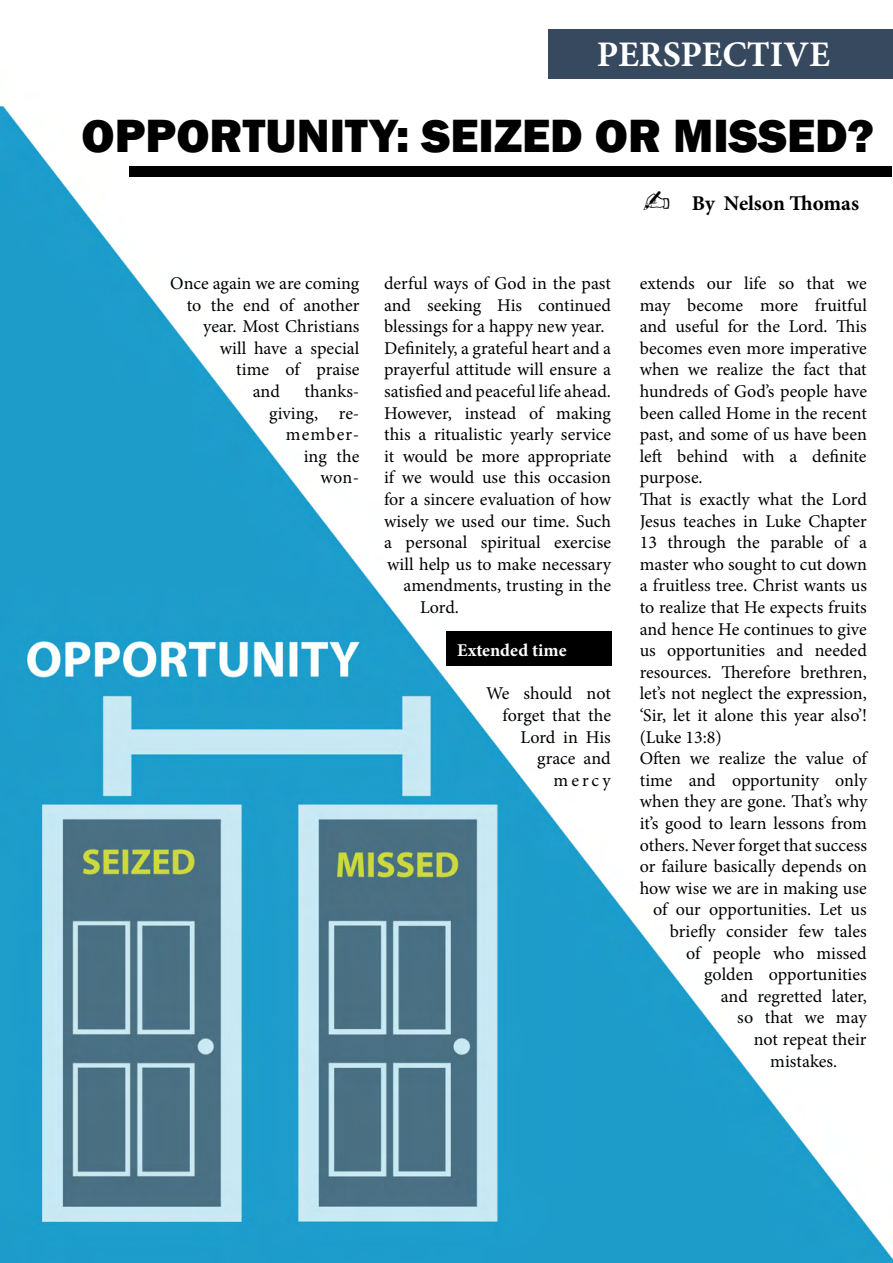
<style>
.page{position:relative;width:893px;height:1263px;background:#fff}
.page>*{position:absolute;margin:0;border:0;box-sizing:border-box;transform-origin:0 0}
.t1{font:800 48px "Franklin Gothic";color:#000}
.t2{font:700 36px "Minion Pro";color:#fff}
.t3{font:33px "MS Gothic";color:#000}
.t4{font:700 21px "Minion Pro";letter-spacing:-.005em;color:#000}
.t5{font:18px/21.6px "Minion Pro";color:#000;text-align:right}
.t6{font:700 18px "Minion Pro";color:#fff}
</style>
<div class="page">
<img style="left:0;top:29px;width:893px;height:1234px">
<div style="left:446px;top:631px;width:166px;height:35px;background:#000"></div>
<div style="left:549px;top:29px;width:344px;height:50px;background:#36495e"></div>
<div style="left:129px;top:166px;width:762px;height:10px;background:#000"></div>
<h2 class="t2" style="left:597px;top:29px;width:235px">PERSPECTIVE</h2>
<h1 class="t1" style="left:82px;top:104px;width:794px">OPPORTUNITY: SEIZED OR MISSED?</h1>
<p class="t5" style="left:170px;top:272px;width:191px">Once again we are coming</p>
<p class="t5" style="left:187px;top:294px;width:174px">to the end of another</p>
<p class="t5" style="left:203px;top:316px;width:158px">year. Most Christians</p>
<p class="t5" style="left:220px;top:337px;width:141px">will have a special</p>
<p class="t5" style="left:236px;top:359px;width:125px">time of praise</p>
<p class="t5" style="left:253px;top:380px;width:29px">and</p>
<p class="t5" style="left:269px;top:380px;width:92px">thanks&shy;giving, re&shy;member&shy;ing the won-</p>
<p class="t5" style="left:384px;top:272px;width:228px">derful ways of God in the past</p>
<p class="t5" style="left:384px;top:294px;width:228px">and seeking His continued</p>
<p class="t5" style="left:384px;top:316px;width:222px">blessings for a happy new year.</p>
<p class="t5" style="left:384px;top:337px;width:229px">Definitely, a grateful heart and a</p>
<p class="t5" style="left:384px;top:359px;width:228px">prayerful attitude will ensure a</p>
<p class="t5" style="left:384px;top:380px;width:228px">satisfied and peaceful life ahead.</p>
<p class="t5" style="left:384px;top:402px;width:228px">However, instead of making</p>
<p class="t5" style="left:384px;top:424px;width:229px">this a ritualistic yearly service</p>
<p class="t5" style="left:384px;top:445px;width:229px">it would be more appropriate</p>
<p class="t5" style="left:384px;top:467px;width:228px">if we would use this occasion</p>
<p class="t5" style="left:384px;top:488px;width:228px">for a sincere evaluation of how</p>
<p class="t5" style="left:384px;top:510px;width:228px">wisely we used our time. Such</p>
<p class="t5" style="left:384px;top:532px;width:229px">a personal spiritual exercise</p>
<p class="t5" style="left:387px;top:553px;width:226px">will help us to make necessary</p>
<p class="t5" style="left:404px;top:575px;width:209px">amendments, trusting in the</p>
<p class="t5" style="left:420px;top:596px;width:40px">Lord.</p>
<p class="t6" style="left:457px;top:638px;width:111px">Extended time</p>
<p class="t5" style="left:486px;top:683px;width:126px">We should not forget that the<br>Lord in His grace and mercy</p>
<h3 class="t3" style="left:640px;top:185px;width:34px">✍</h3>
<p class="t4" style="left:692px;top:189px;width:169px">By Nelson Thomas</p>
<p class="t5" style="left:640px;top:272px;width:228px">extends our life so that we</p>
<p class="t5" style="left:640px;top:294px;width:229px">may become more fruitful</p>
<p class="t5" style="left:640px;top:316px;width:229px">and useful for the Lord. This</p>
<p class="t5" style="left:640px;top:337px;width:229px">becomes even more imperative</p>
<p class="t5" style="left:640px;top:359px;width:229px">when we realize the fact that</p>
<p class="t5" style="left:640px;top:380px;width:229px">hundreds of God’s people have</p>
<p class="t5" style="left:640px;top:402px;width:229px">been called Home in the recent</p>
<p class="t5" style="left:640px;top:424px;width:229px">past, and some of us have been</p>
<p class="t5" style="left:640px;top:445px;width:228px">left behind with a definite</p>
<p class="t5" style="left:640px;top:467px;width:65px">purpose.</p>
<p class="t5" style="left:640px;top:488px;width:229px">That is exactly what the Lord</p>
<p class="t5" style="left:640px;top:510px;width:229px">Jesus teaches in Luke Chapter</p>
<p class="t5" style="left:640px;top:532px;width:229px">13 through the parable of a</p>
<p class="t5" style="left:640px;top:553px;width:229px">master who sought to cut down</p>
<p class="t5" style="left:640px;top:575px;width:229px">a fruitless tree. Christ wants us</p>
<p class="t5" style="left:640px;top:596px;width:229px">to realize that He expects fruits</p>
<p class="t5" style="left:640px;top:618px;width:229px">and hence He continues to give</p>
<p class="t5" style="left:640px;top:640px;width:229px">us opportunities and needed</p>
<p class="t5" style="left:640px;top:661px;width:229px">resources. Therefore brethren,</p>
<p class="t5" style="left:640px;top:683px;width:229px">let’s not neglect the expression,</p>
<p class="t5" style="left:640px;top:704px;width:229px">‘Sir, let it alone this year also’!</p>
<p class="t5" style="left:640px;top:726px;width:84px">(Luke 13:8)</p>
<p class="t5" style="left:640px;top:748px;width:228px">Often we realize the value of</p>
<p class="t5" style="left:640px;top:769px;width:229px">time and opportunity only</p>
<p class="t5" style="left:640px;top:791px;width:229px">when they are gone. That’s why</p>
<p class="t5" style="left:640px;top:812px;width:229px">it’s good to learn lessons from</p>
<p class="t5" style="left:640px;top:834px;width:229px">others. Never forget that success</p>
<p class="t5" style="left:640px;top:856px;width:229px">or failure basically depends on</p>
<p class="t5" style="left:640px;top:877px;width:229px">how wise we are in making use</p>
<p class="t5" style="left:653px;top:899px;width:215px">of our opportunities. Let us</p>
<p class="t5" style="left:670px;top:920px;width:198px">briefly consider few tales</p>
<p class="t5" style="left:686px;top:942px;width:182px">of people who missed</p>
<p class="t5" style="left:704px;top:964px;width:164px">golden opportunities</p>
<p class="t5" style="left:721px;top:985px;width:148px">and regretted later,</p>
<p class="t5" style="left:737px;top:1007px;width:131px">so that we may</p>
<p class="t5" style="left:754px;top:1028px;width:114px">not repeat their</p>
<p class="t5" style="left:770px;top:1050px;width:68px">mistakes.</p>
</div>
